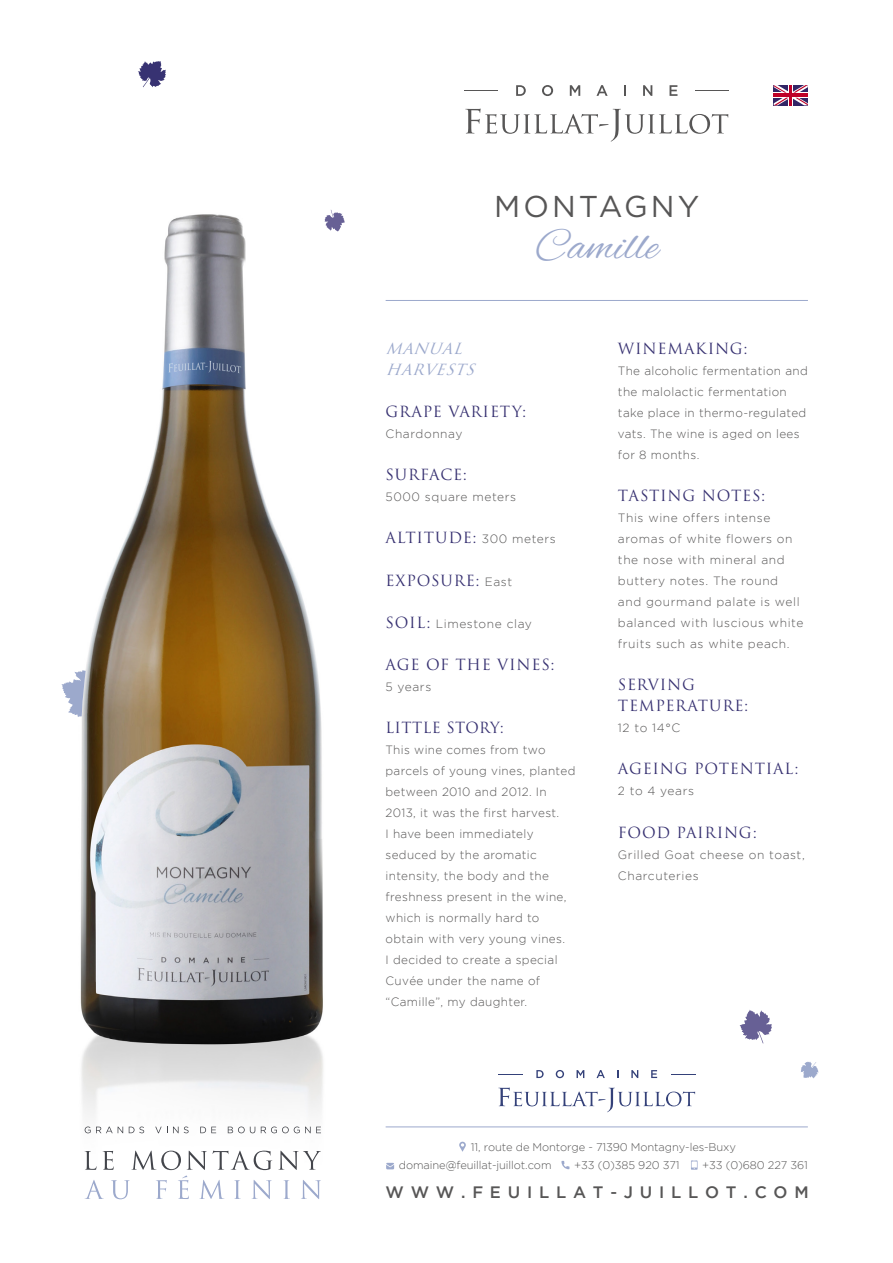
<style>
.page{position:relative;width:893px;height:1263px;background:#fff}
.page>*{position:absolute;margin:0;border:0;box-sizing:border-box;transform-origin:0 0}
.t1{font:45px "Alex Brush";color:#9ca9cc}
.t2{font:30.15px "Gotham";letter-spacing:.1em;color:#575656}
.t3{font:500 16.5px "Gotham";letter-spacing:.41em;color:#575656}
.t4{font:15px/21px "Trajan Pro 3";letter-spacing:.05em;color:#373171}
.t5{font:italic 15px/21px "Trajan Pro 3";color:#9ca9cc}
.t6{font:15px "Trajan Pro 3";letter-spacing:.02em;color:#373171}
.t7{font:300 12px/21px "Gotham";letter-spacing:.03em;color:#575656}
.t8{font:300 12px/21px "Gotham";letter-spacing:.05em;color:#575656}
.t9{font:300 11.1px/17.9px "Gotham";letter-spacing:-.01em;color:#575656}
.s1{font-family:"Gotham";font-weight:300;font-size:12px;color:#575656}
.s2{font-family:"Trajan Pro 3";font-weight:400;font-size:15px;color:#373171}
</style>
<div class="page">
<img style="left:80px;top:214px;width:472px;height:956px">
<svg style="left:61px;top:670px;width:25px;height:47px"></svg>
<svg style="left:325px;top:210px;width:20px;height:22px"></svg>
<svg style="left:740px;top:1010px;width:32px;height:33px"></svg>
<svg style="left:138px;top:61px;width:28px;height:26px"></svg>
<svg style="left:801px;top:1061px;width:18px;height:17px"></svg>
<hr style="left:386px;top:300px;width:422px;height:1px;background:#9ca9cc">
<svg style="left:465px;top:109px;width:263px;height:33px"></svg>
<svg style="left:516px;top:85px;width:10px;height:11px"></svg>
<svg style="left:542px;top:85px;width:11px;height:11px"></svg>
<svg style="left:570px;top:85px;width:10px;height:11px"></svg>
<svg style="left:596px;top:85px;width:12px;height:11px"></svg>
<svg style="left:624px;top:85px;width:2px;height:11px"></svg>
<svg style="left:643px;top:85px;width:9px;height:11px"></svg>
<svg style="left:669px;top:85px;width:8px;height:11px"></svg>
<hr style="left:465px;top:90px;width:33px;height:1px;background:#575656">
<hr style="left:696px;top:90px;width:33px;height:1px;background:#575656">
<svg style="left:85px;top:1126px;width:38px;height:7px"></svg>
<svg style="left:129px;top:1126px;width:15px;height:7px"></svg>
<svg style="left:155px;top:1126px;width:34px;height:7px"></svg>
<svg style="left:200px;top:1127px;width:16px;height:6px"></svg>
<svg style="left:228px;top:1126px;width:27px;height:7px"></svg>
<svg style="left:261px;top:1126px;width:60px;height:7px"></svg>
<svg style="left:278px;top:1151px;width:43px;height:19px"></svg>
<svg style="left:85px;top:1151px;width:187px;height:48px"></svg>
<svg style="left:284px;top:1180px;width:6px;height:19px"></svg>
<svg style="left:301px;top:1180px;width:20px;height:19px"></svg>
<svg style="left:774px;top:85px;width:34px;height:20px"></svg>
<hr style="left:386px;top:1126px;width:422px;height:1px;background:#9ca9cc">
<svg style="left:459px;top:1142px;width:7px;height:9px"></svg>
<svg style="left:386px;top:1163px;width:8px;height:6px"></svg>
<svg style="left:561px;top:1161px;width:8px;height:8px"></svg>
<svg style="left:691px;top:1160px;width:6px;height:10px"></svg>
<svg style="left:498px;top:1087px;width:197px;height:25px"></svg>
<svg style="left:536px;top:1070px;width:8px;height:8px"></svg>
<svg style="left:556px;top:1070px;width:8px;height:8px"></svg>
<svg style="left:577px;top:1070px;width:7px;height:8px"></svg>
<svg style="left:596px;top:1070px;width:9px;height:8px"></svg>
<svg style="left:631px;top:1070px;width:7px;height:8px"></svg>
<svg style="left:651px;top:1070px;width:6px;height:8px"></svg>
<svg style="left:498px;top:1074px;width:25px;height:1px"></svg>
<svg style="left:671px;top:1074px;width:25px;height:1px"></svg>
<h2 class="t2" style="left:494px;top:187px;width:207px">MONTAGNY</h2>
<h1 class="t1" style="left:535px;top:221px;width:125px">Camille</h1>
<p class="t5" style="left:386px;top:338px;width:98px">MANUAL<br>HARVESTS</p>
<p class="t4" style="left:386px;top:402px;width:142px">GRAPE VARIETY:</p>
<p class="t8" style="left:386px;top:423px;width:79px">Chardonnay</p>
<p class="t4" style="left:386px;top:465px;width:83px">SURFACE:</p>
<p class="t8" style="left:386px;top:486px;width:132px">5000 square meters</p>
<p class="t4" style="left:386px;top:528px;width:172px">ALTITUDE: <span class="s1">300 meters</span></p>
<p class="t4" style="left:386px;top:570px;width:128px">EXPOSURE: <span class="s1">East</span></p>
<p class="t8" style="left:386px;top:613px;width:148px"><span class="s2">SOIL:</span> Limestone clay</p>
<p class="t4" style="left:386px;top:655px;width:171px">AGE OF THE VINES:</p>
<p class="t7" style="left:386px;top:676px;width:47px">5 years</p>
<p class="t6" style="left:386px;top:718px;width:120px">LITTLE STORY:</p>
<p class="t7" style="left:386px;top:739px;width:191px">This wine comes from two parcels of young vines, planted between 2010 and 2012. In<br>2013, it was the first harvest.<br>I have been immediately seduced by the aromatic intensity, the body and the freshness present in the wine, which is normally hard to obtain with very young vines.<br>I decided to create a special<br>Cuvée under the name of “Camille”, my daughter.</p>
<p class="t4" style="left:618px;top:338px;width:131px">WINEMAKING:</p>
<p class="t7" style="left:618px;top:360px;width:191px">The alcoholic fermentation and the malolactic fermentation take place in thermo-regulated vats. The wine is aged on lees for 8 months.</p>
<p class="t4" style="left:618px;top:486px;width:149px">TASTING NOTES:</p>
<p class="t8" style="left:618px;top:507px;width:187px">This wine offers intense aromas of white flowers on the nose with mineral and buttery notes. The round and gourmand palate is well balanced with luscious white fruits such as white peach.</p>
<p class="t4" style="left:618px;top:675px;width:132px">SERVING<br>TEMPERATURE:</p>
<p class="t7" style="left:618px;top:717px;width:64px">12 to 14°C</p>
<p class="t4" style="left:618px;top:759px;width:182px">AGEING POTENTIAL:</p>
<p class="t7" style="left:618px;top:780px;width:78px">2 to 4 years</p>
<p class="t4" style="left:618px;top:822px;width:140px">FOOD PAIRING:</p>
<p class="t8" style="left:618px;top:844px;width:188px">Grilled Goat cheese on toast,<br>Charcuteries</p>
<p class="t9" style="left:399px;top:1138px;width:339px;text-indent:72px">11, route de Montorge - 71390 Montagny-les-Buxy domaine@feuillat-juillot.com</p>
<p class="t9" style="left:574px;top:1156px;width:107px">+33 (0)385 920 371</p>
<p class="t9" style="left:702px;top:1156px;width:107px">+33 (0)680 227 361</p>
<h3 class="t3" style="left:386px;top:1183px;width:425px">WWW.FEUILLAT-JUILLOT.COM</h3>
</div>
